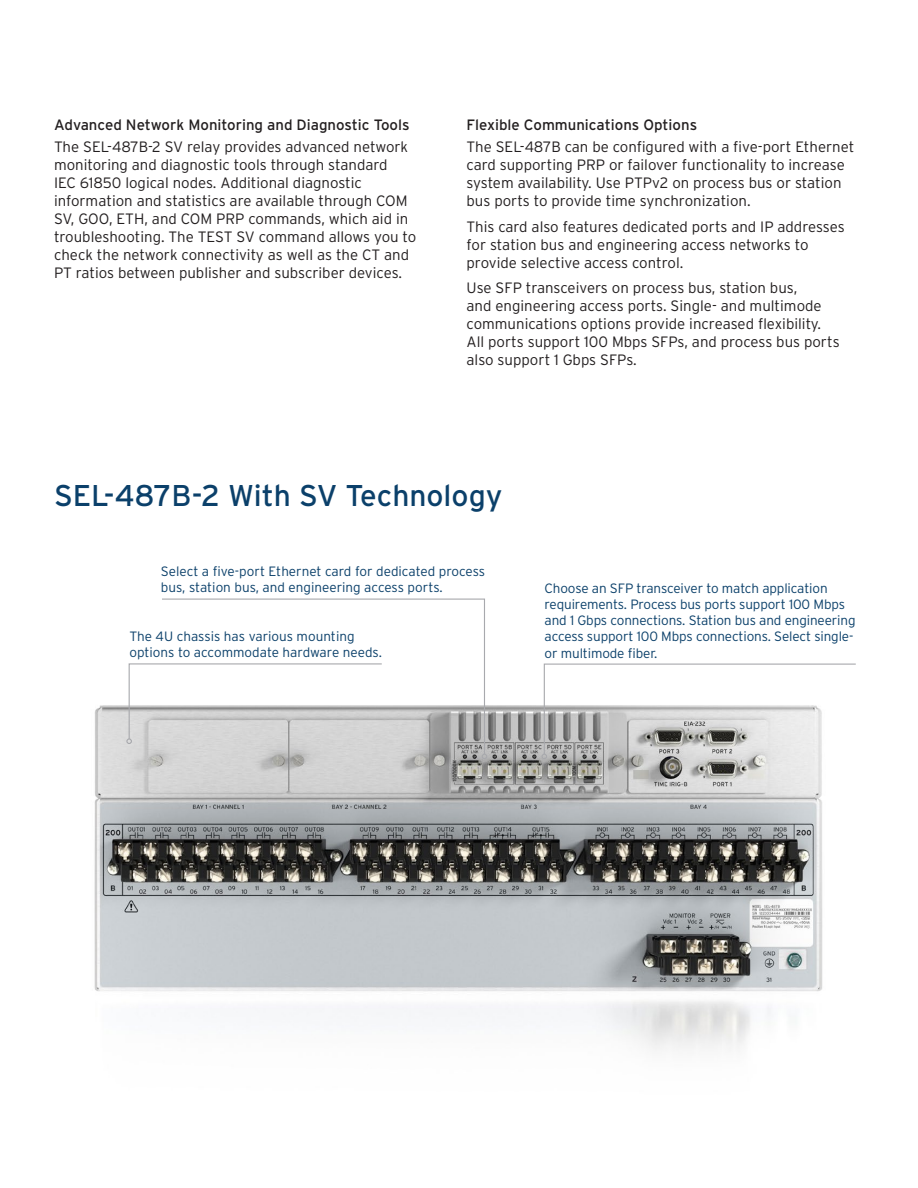
<style>
.page{position:relative;width:918px;height:1188px;background:#fff}
.page>*{position:absolute;margin:0;border:0;box-sizing:border-box;transform-origin:0 0}
.Heading___h1{font:30px "Interstate Poly";color:#0b406a}
.Body_Copy___p{font:300 15px/18px "Interstate Poly";color:#231f20}
.Body_Sub___h3{font:15px "Interstate Poly";color:#231f20}
.Captions_Callouts{font:300 13.5px/16.2px "Interstate Poly";letter-spacing:-.01em;color:#0b406a}
</style>
<div class="page">
<img style="left:94px;top:705px;width:729px;height:346px">
<svg style="left:126px;top:663px;width:35px;height:81px"></svg>
<svg style="left:542px;top:663px;width:314px;height:96px"></svg>
<svg style="left:161px;top:598px;width:325px;height:157px"></svg>
<svg style="left:482px;top:754px;width:5px;height:5px"></svg>
<p class="Body_Sub___h3" style="left:54px;top:114px;width:357px">Advanced Network Monitoring and Diagnostic Tools</p>
<p class="Body_Copy___p" style="left:54px;top:137px;width:364px">The SEL-487B-2 SV relay provides advanced network monitoring and diagnostic tools through standard<br>IEC 61850 logical nodes. Additional diagnostic information and statistics are available through COM SV, GOO, ETH, and COM PRP commands, which aid in troubleshooting. The TEST SV command allows you to check the network connectivity as well as the CT and PT ratios between publisher and subscriber devices.</p>
<p class="Body_Sub___h3" style="left:467px;top:114px;width:232px">Flexible Communications Options</p>
<p class="Body_Copy___p" style="left:467px;top:137px;width:389px">The SEL-487B can be configured with a five-port Ethernet card supporting PRP or failover functionality to increase system availability. Use PTPv2 on process bus or station bus ports to provide time synchronization.</p>
<p class="Body_Copy___p" style="left:467px;top:217px;width:380px">This card also features dedicated ports and IP addresses for station bus and engineering access networks to provide selective access control.</p>
<p class="Body_Copy___p" style="left:467px;top:278px;width:375px">Use SFP transceivers on process bus, station bus,<br>and engineering access ports. Single- and multimode communications options provide increased flexibility.<br>All ports support 100 Mbps SFPs, and process bus ports also support 1 Gbps SFPs.</p>
<p class="Heading___h1" style="left:54px;top:474px;width:450px">SEL-487B-2 With SV Technology</p>
<p class="Captions_Callouts" style="left:161px;top:562px;width:326px">Select a five-port Ethernet card for dedicated process bus, station bus, and engineering access ports.</p>
<p class="Captions_Callouts" style="left:129px;top:627px;width:254px">The 4U chassis has various mounting options to accommodate hardware needs.</p>
<p class="Captions_Callouts" style="left:545px;top:579px;width:312px">Choose an SFP transceiver to match application requirements. Process bus ports support 100 Mbps and 1 Gbps connections. Station bus and engineering access support 100 Mbps connections. Select single&shy;or multimode fiber.</p>
</div>
